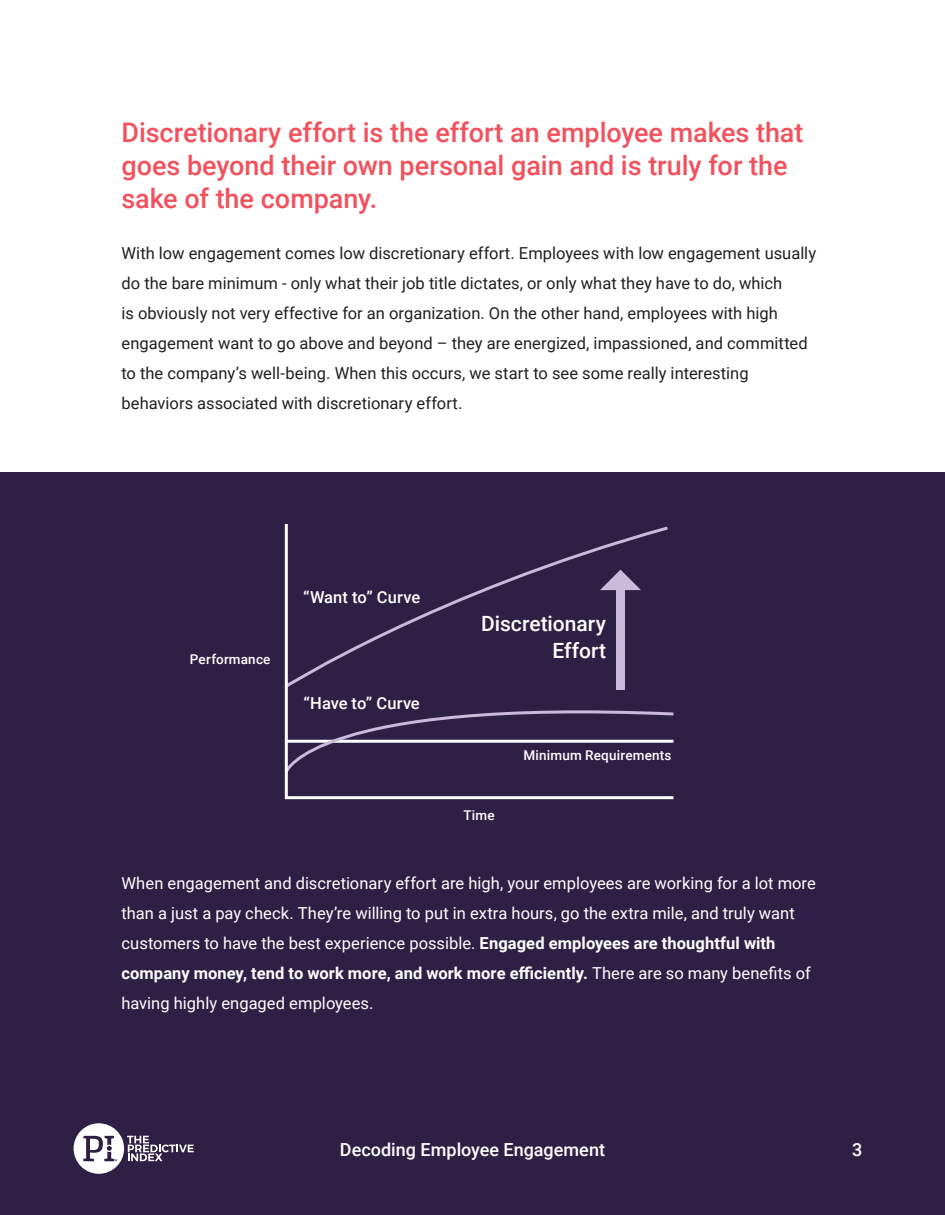
<style>
.page{position:relative;width:945px;height:1215px;background:#fff}
.page>*{position:absolute;margin:0;border:0;box-sizing:border-box;transform-origin:0 0}
.Highlight{font:500 27px/33px "Roboto";color:#f1525d}
.Body{font:500 21px/27px "Roboto";color:#fff;text-align:right}
.t1{font:500 18px "Roboto";color:#fff}
.Body-2{font:16.5px/30px "Roboto";color:#231f20}
.Body-3{font:16.5px/30px "Roboto";color:#fff}
.Body-4{font:500 16.5px "Roboto";letter-spacing:.005em;color:#fff}
.Body-5{font:500 13.5px "Roboto";letter-spacing:.015em;color:#fff}
.s1{font-weight:700}
</style>
<div class="page">
<div style="left:0;top:472px;width:945px;height:743px;background:#2e1f44"></div>
<svg style="left:74px;top:1123px;width:120px;height:51px"></svg>
<svg style="left:284px;top:524px;width:390px;height:276px"></svg>
<p class="Highlight" style="left:122px;top:115px;width:683px">Discretionary effort is the effort an employee makes that goes beyond their own personal gain and is truly for the sake of the company.</p>
<p class="Body-2" style="left:122px;top:238px;width:696px">With low engagement comes low discretionary effort. Employees with low engagement usually do the bare minimum - only what their job title dictates, or only what they have to do, which<br>is obviously not very effective for an organization. On the other hand, employees with high engagement want to go above and beyond – they are energized, impassioned, and committed to the company’s well-being. When this occurs, we start to see some really interesting behaviors associated with discretionary effort.</p>
<p class="Body-5" style="left:190px;top:650px;width:82px">Performance</p>
<p class="Body-4" style="left:303px;top:586px;width:119px">“Want to” Curve</p>
<p class="Body-4" style="left:304px;top:691px;width:118px">“Have to” Curve</p>
<p class="Body" style="left:481px;top:610px;width:126px">Discretionary<br>Effort</p>
<p class="Body-5" style="left:464px;top:806px;width:33px">Time</p>
<p class="Body-5" style="left:524px;top:746px;width:149px">Minimum Requirements</p>
<p class="Body-3" style="left:122px;top:868px;width:696px">When engagement and discretionary effort are high, your employees are working for a lot more than a just a pay check. They’re willing to put in extra hours, go the extra mile, and truly want customers to have the best experience possible. <span class="s1">Engaged employees are thoughtful with company money, tend to work more, and work more efficiently.</span> There are so many benefits of having highly engaged employees.</p>
<p class="t1" style="left:340px;top:1137px;width:267px">Decoding Employee Engagement</p>
<p class="t1" style="left:852px;top:1137px;width:12px">3</p>
</div>
